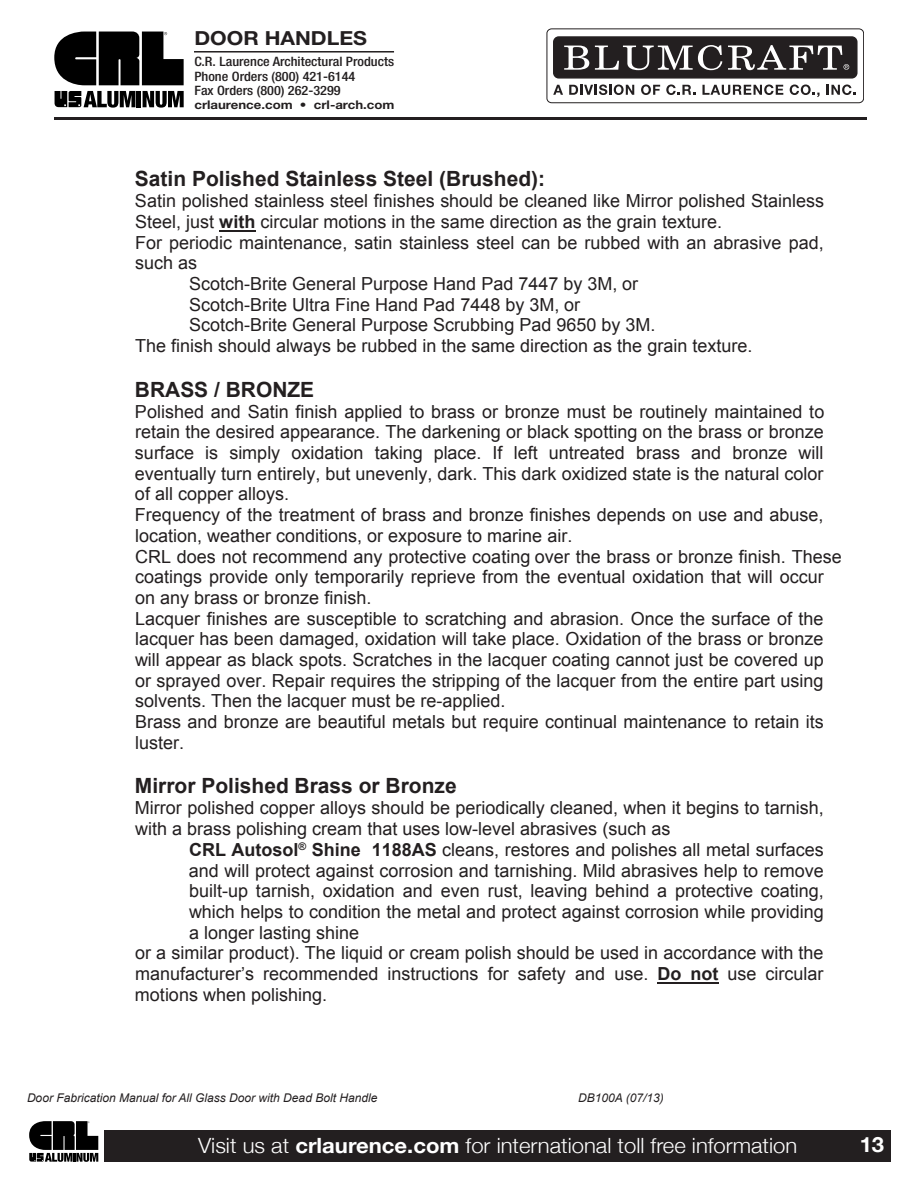
<style>
.page{position:relative;width:918px;height:1188px;background:#fff}
.page>*{position:absolute;margin:0;border:0;box-sizing:border-box;transform-origin:0 0}
.t1{font:700 21px "Arial";color:#231f20}
.t2{font:300 21px "Helvetica Neue";color:#fff;scale:1.05 1}
.t3{font:700 21px "Helvetica Neue";color:#fff;scale:1.05 1}
.t4{font:700 19.35px "Helvetica Neue";color:#231f20;scale:1.1 1}
.t5{font:18px/20.7px "Arial";color:#231f20}
.t6{font:500 condensed 12.9px/14.2px "Helvetica Neue";color:#231f20;scale:1.1 1}
.t7{font:italic 12px "Arial";color:#231f20}
.t8{font:700 12px "Helvetica Neue";color:#231f20;scale:1.1 1}
.s1{font-weight:700}
</style>
<div class="page">
<div style="left:104px;top:1130px;width:787px;height:32px;background:#231f20"></div>
<svg style="left:29px;top:1121px;width:69px;height:41px"></svg>
<hr style="left:137px;top:91px;width:4px;height:16px;background:#000">
<svg style="left:143px;top:91px;width:41px;height:17px"></svg>
<svg style="left:55px;top:91px;width:80px;height:17px"></svg>
<svg style="left:54px;top:32px;width:130px;height:53px"></svg>
<div style="left:547px;top:28px;width:317px;height:75px;border:1px solid #231f20;border-radius:5px"></div>
<svg style="left:553px;top:85px;width:10px;height:10px"></svg>
<svg style="left:569px;top:85px;width:65px;height:10px"></svg>
<svg style="left:641px;top:85px;width:19px;height:10px"></svg>
<svg style="left:666px;top:85px;width:29px;height:10px"></svg>
<svg style="left:702px;top:85px;width:81px;height:10px"></svg>
<svg style="left:790px;top:85px;width:30px;height:12px"></svg>
<svg style="left:827px;top:85px;width:29px;height:10px"></svg>
<div style="left:554px;top:37px;width:303px;height:41px;background:#231f20;border-radius:5px"></div>
<div style="left:553px;top:36px;width:305px;height:43px;border:1px solid #231f20;border-radius:5px"></div>
<svg style="left:564px;top:46px;width:25px;height:24px"></svg>
<svg style="left:595px;top:45px;width:127px;height:25px"></svg>
<svg style="left:728px;top:45px;width:121px;height:25px"></svg>
<hr style="left:194px;top:51px;width:200px;height:2px;background:#231f20">
<hr style="left:54px;top:117px;width:813px;height:3px;background:#231f20">
<hr style="left:219px;top:230px;width:36px;height:2px;background:#231f20">
<hr style="left:657px;top:982px;width:61px;height:2px;background:#231f20">
<p class="t4" style="left:194px;top:32px;width:158px">DOOR HANDLES</p>
<p class="t6" style="left:194px;top:56px;width:183px">C.R. Laurence Architectural Products<br>Phone Orders (800) 421-6144<br>Fax Orders (800) 262-3299</p>
<p class="t8" style="left:194px;top:100px;width:183px">crlaurence.com • crl-arch.com</p>
<p class="t1" style="left:135px;top:167px;width:412px">Satin Polished Stainless Steel (Brushed):</p>
<p class="t5" style="left:135px;top:191px;width:691px">Satin polished stainless steel finishes should be cleaned like Mirror polished Stainless</p>
<p class="t5" style="left:135px;top:211px;width:589px">Steel, just <span class="s1">with</span> circular motions in the same direction as the grain texture.</p>
<p class="t5" style="left:135px;top:232px;width:690px">For periodic maintenance, satin stainless steel can be rubbed with an abrasive pad,</p>
<p class="t5" style="left:135px;top:253px;width:64px">such as</p>
<p class="t5" style="left:189px;top:273px;width:451px">Scotch-Brite General Purpose Hand Pad 7447 by 3M, or</p>
<p class="t5" style="left:189px;top:294px;width:393px">Scotch-Brite Ultra Fine Hand Pad 7448 by 3M, or</p>
<p class="t5" style="left:189px;top:315px;width:468px">Scotch-Brite General Purpose Scrubbing Pad 9650 by 3M.</p>
<p class="t5" style="left:135px;top:336px;width:619px">The finish should always be rubbed in the same direction as the grain texture.</p>
<p class="t1" style="left:135px;top:378px;width:181px">BRASS / BRONZE</p>
<p class="t5" style="left:135px;top:401px;width:708px">Polished and Satin finish applied to brass or bronze must be routinely maintained to retain the desired appearance. The darkening or black spotting on the brass or bronze surface is simply oxidation taking place. If left untreated brass and bronze will eventually turn entirely, but unevenly, dark. This dark oxidized state is the natural color of all copper alloys.<br>Frequency of the treatment of brass and bronze finishes depends on use and abuse, location, weather conditions, or exposure to marine air.<br>CRL does not recommend any protective coating over the brass or bronze finish. These coatings provide only temporarily reprieve from the eventual oxidation that will occur on any brass or bronze finish.<br>Lacquer finishes are susceptible to scratching and abrasion. Once the surface of the lacquer has been damaged, oxidation will take place. Oxidation of the brass or bronze will appear as black spots. Scratches in the lacquer coating cannot just be covered up or sprayed over. Repair requires the stripping of the lacquer from the entire part using solvents. Then the lacquer must be re-applied.<br>Brass and bronze are beautiful metals but require continual maintenance to retain its luster.</p>
<p class="t1" style="left:135px;top:774px;width:323px">Mirror Polished Brass or Bronze</p>
<p class="t5" style="left:135px;top:798px;width:690px">Mirror polished copper alloys should be periodically cleaned, when it begins to tarnish, with a brass polishing cream that uses low-level abrasives (such as</p>
<p class="t5" style="left:189px;top:839px;width:636px"><span class="s1">CRL Autosol</span><sup>®</sup> <span class="s1">Shine 1188AS</span> cleans, restores and polishes all metal surfaces</p>
<p class="t5" style="left:189px;top:860px;width:636px">and will protect against corrosion and tarnishing. Mild abrasives help to remove</p>
<p class="t5" style="left:189px;top:881px;width:636px">built-up tarnish, oxidation and even rust, leaving behind a protective coating,</p>
<p class="t5" style="left:189px;top:901px;width:636px">which helps to condition the metal and protect against corrosion while providing</p>
<p class="t5" style="left:189px;top:922px;width:172px">a longer lasting shine</p>
<p class="t5" style="left:135px;top:943px;width:690px">or a similar product). The liquid or cream polish should be used in accordance with the</p>
<p class="t5" style="left:135px;top:963px;width:690px">manufacturer’s recommended instructions for safety and use. <span class="s1">Do not</span> use circular</p>
<p class="t5" style="left:135px;top:984px;width:194px">motions when polishing.</p>
<p class="t7" style="left:27px;top:1091px;width:352px">Door Fabrication Manual for All Glass Door with Dead Bolt Handle</p>
<p class="t7" style="left:578px;top:1091px;width:87px">DB100A (07/13)</p>
<p class="t2" style="left:198px;top:1132px;width:572px">Visit us at <span class="s1">crlaurence.com</span> for international toll free information</p>
<p class="t3" style="left:860px;top:1132px;width:25px">13</p>
</div>
